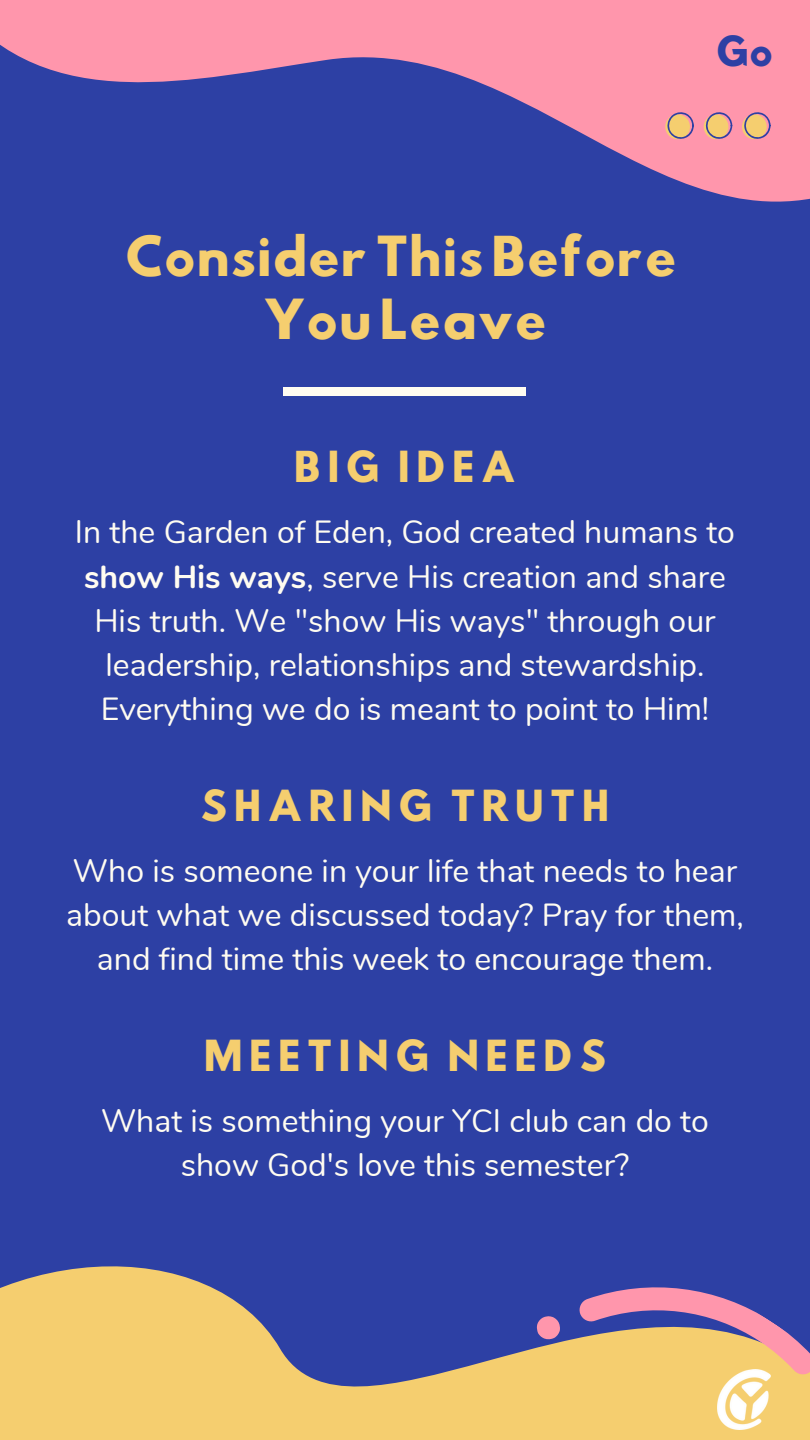
<style>
.page{position:relative;width:810px;height:1440px;background:#2d40a4}
.page>*{position:absolute;margin:0;border:0;box-sizing:border-box;transform-origin:0 0}
.t1{font:49px/63px "Hussar Bd";letter-spacing:-.01em;color:#f5ce6f;text-align:center}
.t2{font:38px "Hussar Bd";letter-spacing:.15em;color:#f5ce6f}
.t3{font:36.8px "Hussar Bd";color:#2d40a4}
.t4{font:32px/44.2px "Nunito";color:#fffcf1;text-align:center}
.s1{font-weight:700}
</style>
<div class="page">
<svg style="left:0;top:0;width:810px;height:396px"></svg>
<svg style="left:0;top:1266px;width:532px;height:174px;fill:#f5ce6f"></svg>
<svg style="left:532px;top:1287px;width:278px;height:153px;fill:#f5ce6f"></svg>
<svg style="left:665px;top:114px;width:25px;height:25px"></svg>
<div style="left:704px;top:114px;width:24px;height:25px;background:#f5ce6f;border-radius:50%"></div>
<div style="left:742px;top:114px;width:25px;height:25px;background:#f5ce6f;border-radius:50%"></div>
<svg style="left:667px;top:112px;width:27px;height:27px"></svg>
<svg style="left:705px;top:112px;width:27px;height:27px"></svg>
<svg style="left:744px;top:112px;width:27px;height:27px"></svg>
<div style="left:284px;top:387px;width:242px;height:9px;background:#fffcf1"></div>
<img style="left:718px;top:1370px;width:52px;height:60px">
<p class="t3" style="left:716px;top:33px;width:59px">Go</p>
<h1 class="t1" style="left:125px;top:231px;width:554px">Consider This Before<br>You Leave</h1>
<p class="t2" style="left:294px;top:448px;width:224px">BIG IDEA</p>
<p class="t4" style="left:75px;top:511px;width:662px">In the Garden of Eden, God created humans to <span class="s1">show His ways</span>, serve His creation and share His truth. We "show His ways" through our leadership, relationships and stewardship.<br>Everything we do is meant to point to Him!</p>
<p class="t2" style="left:200px;top:787px;width:411px">SHARING TRUTH</p>
<p class="t4" style="left:66px;top:849px;width:679px">Who is someone in your life that needs to hear about what we discussed today? Pray for them, and find time this week to encourage them.</p>
<p class="t2" style="left:203px;top:1036px;width:405px">MEETING NEEDS</p>
<p class="t4" style="left:101px;top:1099px;width:609px">What is something your YCI club can do to show God's love this semester?</p>
</div>
